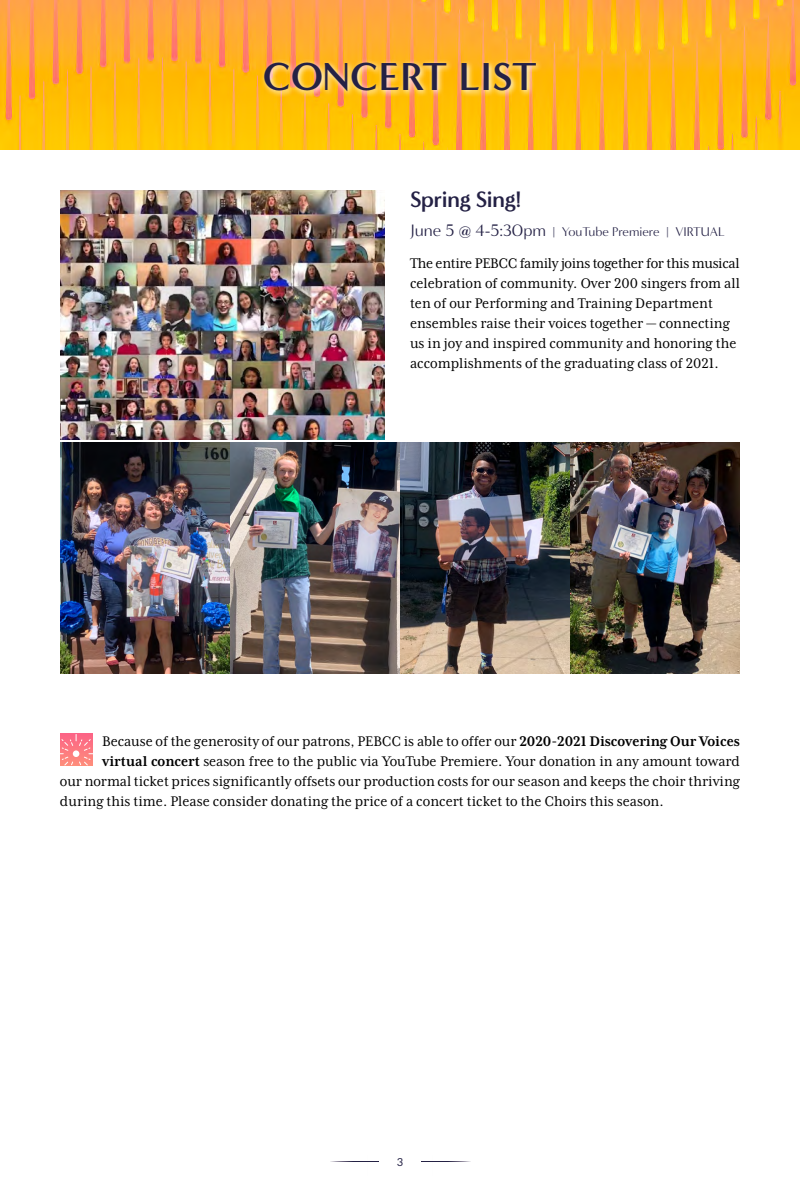
<style>
.page{position:relative;width:800px;height:1200px;background:#fff}
.page>*{position:absolute;margin:0;border:0;box-sizing:border-box;transform-origin:0 0}
.t1{font:700 40px "Minerva Modern";color:#242145}
.t2{font:700 23px "Minerva Modern";letter-spacing:-.03em;color:#242145}
.t3{font:16px/20px "Mrs Eaves XL Serif Nar OT";color:#000}
.t4{font:13px "Minerva Modern";color:#242145}
.t5{font:11px "Lato";color:#242145}
.s1{font-size:17px}
.s2{color:#65647d}
.s3{font-weight:700}
.s4{font-family:"Minion Pro";font-weight:700;font-stretch:condensed;font-size:12px}
</style>
<div class="page">
<img style="left:0;top:0;width:800px;height:150px">
<svg style="left:60px;top:734px;width:32px;height:32px"></svg>
<div style="left:73px;top:750px;width:6px;height:7px;background:#fff;border-radius:50%"></div>
<img style="left:60px;top:190px;width:325px;height:250px">
<img style="left:60px;top:442px;width:680px;height:232px">
<svg style="left:260px;top:58px;width:282px;height:39px;background:#fec049"></svg>
<h1 class="t1" style="left:263px;top:53px;width:276px">CONCERT LIST</h1>
<h2 class="t2" style="left:410px;top:186px;width:113px">Spring Sing!</h2>
<p class="t4" style="left:410px;top:224px;width:316px"><span class="s1">June 5 @ 4-5:30pm</span> <span class="s2">|</span> YouTube Premiere <span class="s2">|</span> VIRTUAL</p>
<p class="t3" style="left:410px;top:253px;width:331px">The entire PEBCC family joins together for this musical celebration of community. Over 200 singers from all ten of our Performing and Training Department ensembles raise their voices together — connecting us in joy and inspired community and honoring the accomplishments of the graduating class of 2021.</p>
<p class="t3" style="left:102px;top:731px;width:639px">Because of the generosity of our patrons, PEBCC is able to offer our <span class="s3">2020-2021 Discovering Our Voices</span></p>
<p class="t3" style="left:102px;top:751px;width:639px"><span class="s3">virtual concert</span> season free to the public via YouTube Premiere. Your donation in any amount toward</p>
<p class="t3" style="left:60px;top:771px;width:682px">our normal ticket prices significantly offsets our production costs for our season and keeps the choir thriving</p>
<p class="t3" style="left:60px;top:791px;width:605px">during this time. Please consider donating the price of a concert ticket to the Choirs this season.</p>
<p class="t5" style="left:397px;top:1156px;width:8px">3<span class="s4">3</span></p>
</div>
